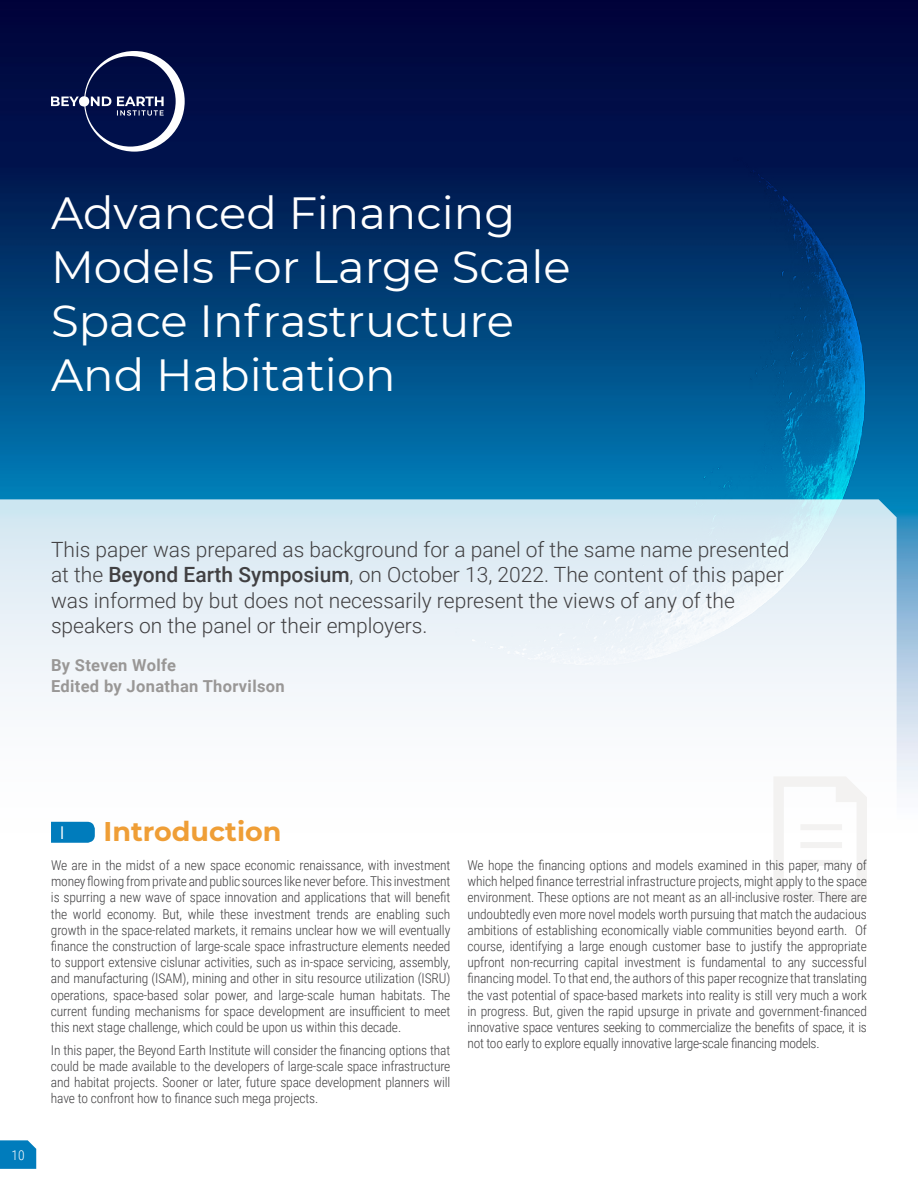
<style>
.page{position:relative;width:918px;height:1188px;background:#fff}
.page>*{position:absolute;margin:0;border:0;box-sizing:border-box;transform-origin:0 0}
.t1{font:45px/54px "Montserrat";color:#fff}
.t2{font:700 27px "Montserrat";color:#ef9e36}
.t3{font:300 21px/25.5px "Roboto";color:#414042}
.t4{font:18px "Montserrat";color:#fff}
.t5{font:700 16.5px/21px "Roboto";letter-spacing:.02em;color:#999796}
.t6{font:300 13.5px/16.2px "Roboto Condensed";letter-spacing:-.01em;color:#414042;text-align:justify}
.t7{font:300 13.5px "Roboto Condensed";color:#fff}
.s1{font-weight:500}
</style>
<div class="page">
<img style="left:0;top:0;width:918px;height:792px">
<img style="left:456px;top:157px;width:411px;height:342px">
<svg style="left:0;top:499px;width:897px;height:323px"></svg>
<svg style="left:773px;top:776px;width:94px;height:125px"></svg>
<svg style="left:51px;top:822px;width:44px;height:21px"></svg>
<svg style="left:51px;top:51px;width:134px;height:101px;background:#283363"></svg>
<svg style="left:0;top:1140px;width:36px;height:29px"></svg>
<h1 class="t1" style="left:51px;top:185px;width:521px">Advanced Financing<br>Models For Large Scale<br>Space Infrastructure<br>And Habitation</h1>
<p class="t3" style="left:51px;top:536px;width:740px">This paper was prepared as background for a panel of the same name presented at the <span class="s1">Beyond Earth Symposium</span>, on October 13, 2022. The content of this paper was informed by but does not necessarily represent the views of any of the speakers on the panel or their employers.</p>
<p class="t5" style="left:51px;top:654px;width:235px">By Steven Wolfe<br>Edited by Jonathan Thorvilson</p>
<p class="t7" style="left:12px;top:1145px;width:14px">10</p>
<h3 class="t4" style="left:60px;top:820px;width:7px">I</h3>
<h2 class="t2" style="left:104px;top:812px;width:179px">Introduction</h2>
<p class="t6" style="left:51px;top:857px;width:401px">We are in the midst of a new space economic renaissance, with investment money flowing fromprivate and public sources like never before.This investment is spurring a new wave of space innovation and applications that will benefit the world economy. But, while these investment trends are enabling such growth in the space-related markets, it remains unclear how we will eventually finance the construction of large-scale space infrastructure elements needed to support extensive cislunar activities, such as in-space servicing, assembly, and manufacturing (ISAM), mining and other in situ resource utilization (ISRU) operations, space-based solar power, and large-scale human habitats. The current funding mechanisms for space development are insufficient to meet this next stage challenge, which could be upon us within this decade.</p>
<p class="t6" style="left:51px;top:1041px;width:401px">In this paper, the Beyond Earth Institute will consider the financing options that could be made available to the developers of large-scale space infrastructure and habitat projects. Sooner or later, future space development planners will have to confront how to finance such mega projects.</p>
<p class="t6" style="left:467px;top:857px;width:401px">We hope the financing options and models examined in this paper, many of which helped finance terrestrial infrastructure projects, might apply to the space environment. These options are not meant as an all-inclusive roster. There are undoubtedly even more novel models worth pursuing that match the audacious ambitions of establishing economically viable communities beyond earth. Of course, identifying a large enough customer base to justify the appropriate upfront non-recurring capital investment is fundamental to any successful financing model. To that end, the authors of this paper recognize that translating the vast potential of space-based markets into reality is still very much a work in progress. But, given the rapid upsurge in private and government-financed innovative space ventures seeking to commercialize the benefits of space, it is not too early to explore equally innovative large-scale financing models.</p>
</div>
